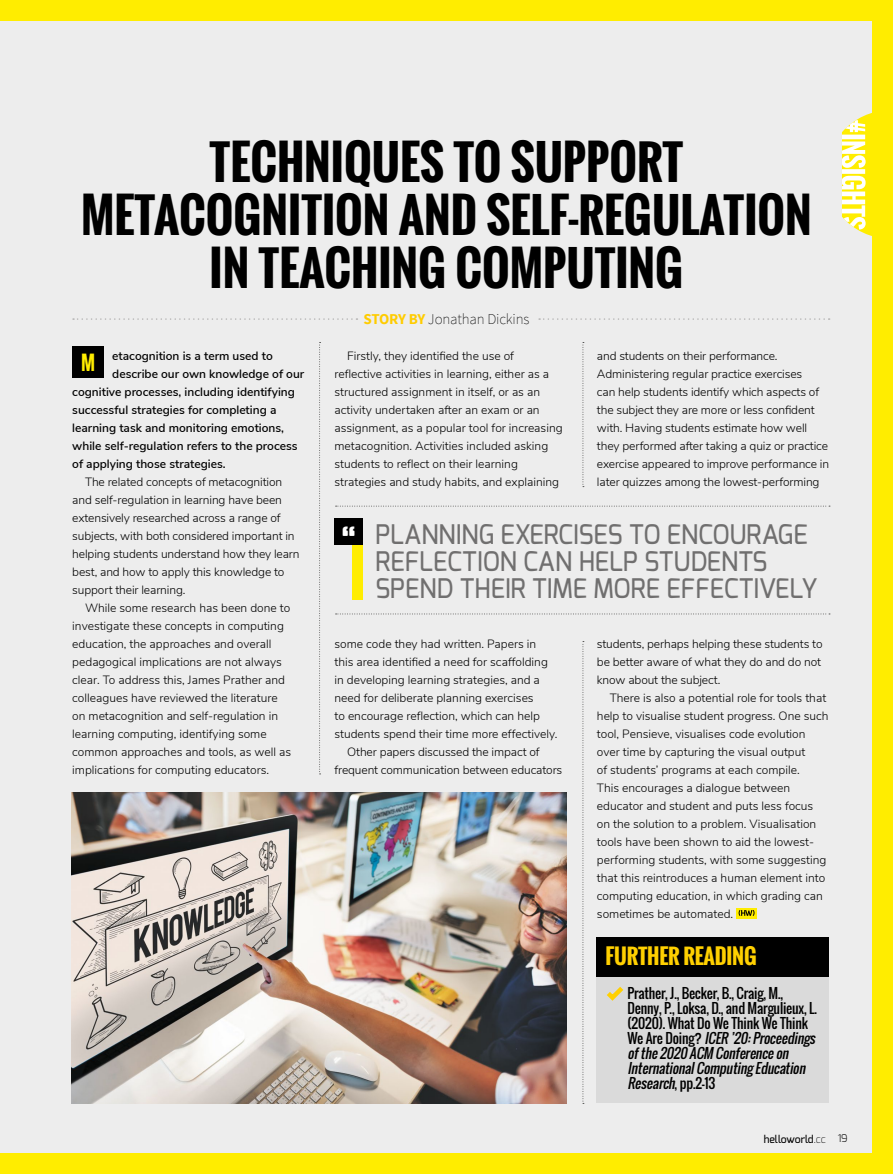
<style>
.page{position:relative;width:893px;height:1174px;background:#ededed}
.page>*{position:absolute;margin:0;border:0;box-sizing:border-box;transform-origin:0 0}
.t1{font:700 46.5px/53.4px "Oswald";color:#000;text-align:center}
.t2{font:700 37.05px "Exo";color:#fff}
.t3{font:500 27px/27px "Exo";color:#706f6f;scale:.94 1}
.t4{font:700 21px "Oswald";letter-spacing:-.01em;color:#ffd000}
.t5{font:700 19.5px "Oswald";color:#ffed00}
.t6{font:200 15px "Source Sans Pro";letter-spacing:-.01em;color:#000}
.t7{font:13.5px/15px "Oswald";letter-spacing:-.01em;color:#000}
.t8{font:300 12px/18px "Nunito Sans";color:#000}
.t9{font:600 12px "Nunito Sans";color:#000}
.t10{font:500 10.5px "Exo";letter-spacing:-.01em;color:#000}
.s1{font-weight:700;color:#fc0}
.s2{font-style:italic}
.s3{font-weight:200}
.s4{font-weight:300}
</style>
<div class="page">
<div style="left:873px;top:0;width:20px;height:1174px;background:#ffed00"></div>
<div style="left:0;top:1154px;width:893px;height:20px;background:#ffed00"></div>
<div style="left:0;top:0;width:893px;height:20px;background:#ffed00"></div>
<svg style="left:842px;top:110px;width:31px;height:129px"></svg>
<svg style="left:319px;top:342px;width:2px;height:432px"></svg>
<svg style="left:583px;top:641px;width:1px;height:463px"></svg>
<svg style="left:583px;top:342px;width:1px;height:145px"></svg>
<div style="left:72px;top:346px;width:32px;height:32px;background:#000"></div>
<svg style="left:736px;top:908px;width:21px;height:10px"></svg>
<svg style="left:739px;top:910px;width:15px;height:5px"></svg>
<svg style="left:73px;top:318px;width:284px;height:2px"></svg>
<svg style="left:539px;top:318px;width:291px;height:2px"></svg>
<svg style="left:336px;top:506px;width:494px;height:1px"></svg>
<div style="left:352px;top:539px;width:11px;height:61px;background:#ffed00"></div>
<div style="left:335px;top:518px;width:28px;height:26px;background:#000"></div>
<svg style="left:336px;top:613px;width:494px;height:1px"></svg>
<div style="left:596px;top:936px;width:233px;height:166px;background:#dadada"></div>
<div style="left:596px;top:936px;width:233px;height:40px;background:#000"></div>
<svg style="left:607px;top:986px;width:17px;height:15px"></svg>
<img style="left:72px;top:792px;width:495px;height:311px">
<h1 class="t1" style="left:81px;top:135px;width:732px">TECHNIQUES TO SUPPORT<br>METACOGNITION AND SELF-REGULATION<br>IN TEACHING COMPUTING</h1>
<p class="t6" style="left:363px;top:310px;width:168px"><span class="s1">STORY BY</span> Jonathan Dickins</p>
<h3 class="t5" style="left:81px;top:348px;width:16px">M</h3>
<p class="t8" style="left:597px;top:346px;width:234px">and students on their performance.<br>Administering regular practice exercises<br>can help students identify which aspects of the subject they are more or less confident with. Having students estimate how well they performed after taking a quiz or practice exercise appeared to improve performance in later quizzes among the lowest-performing</p>
<p class="t8" style="left:334px;top:346px;width:230px;text-indent:13px">Firstly, they identified the use of reflective activities in learning, either as a structured assignment in itself, or as an activity undertaken after an exam or an assignment, as a popular tool for increasing metacognition. Activities included asking students to reflect on their learning strategies and study habits, and explaining</p>
<p class="t9" style="left:112px;top:347px;width:162px">etacognition is a term used to</p>
<p class="t9" style="left:112px;top:365px;width:193px">describe our own knowledge of our</p>
<p class="t9" style="left:72px;top:383px;width:224px">cognitive processes, including identifying</p>
<p class="t9" style="left:72px;top:401px;width:206px">successful strategies for completing a</p>
<p class="t9" style="left:72px;top:419px;width:213px">learning task and monitoring emotions,</p>
<p class="t9" style="left:72px;top:437px;width:227px">while self-regulation refers to the process</p>
<p class="t9" style="left:72px;top:455px;width:155px">of applying those strategies.</p>
<p class="t8" style="left:72px;top:472px;width:229px;text-indent:13px">The related concepts of metacognition and self-regulation in learning have been extensively researched across a range of subjects, with both considered important in helping students understand how they learn best, and how to apply this knowledge to support their learning.</p>
<p class="t8" style="left:72px;top:598px;width:220px;text-indent:13px">While some research has been done to investigate these concepts in computing education, the approaches and overall pedagogical implications are not always clear. To address this, James Prather and colleagues have reviewed the literature on metacognition and self-regulation in learning computing, identifying some common approaches and tools, as well as implications for computing educators.</p>
<h3 class="t3" style="left:375px;top:520px;width:472px">PLANNING EXERCISES TO ENCOURAGE<br>REFLECTION CAN HELP STUDENTS<br>SPEND THEIR TIME MORE EFFECTIVELY</h3>
<h2 class="t2" style="left:341px;top:516px;width:17px">“</h2>
<p class="t8" style="left:334px;top:634px;width:203px">some code they had written. Papers in</p>
<p class="t8" style="left:334px;top:652px;width:215px">this area identified a need for scaffolding</p>
<p class="t8" style="left:334px;top:670px;width:207px">in developing learning strategies, and a</p>
<p class="t8" style="left:334px;top:688px;width:201px">need for deliberate planning exercises</p>
<p class="t8" style="left:334px;top:706px;width:207px">to encourage reflection, which can help</p>
<p class="t8" style="left:334px;top:724px;width:224px">students spend their time more effectively.</p>
<p class="t8" style="left:347px;top:742px;width:194px">Other papers discussed the impact of</p>
<p class="t8" style="left:334px;top:760px;width:229px">frequent communication between educators</p>
<p class="t8" style="left:597px;top:634px;width:227px">students, perhaps helping these students to be better aware of what they do and do not know about the subject.</p>
<p class="t8" style="left:597px;top:688px;width:233px;text-indent:13px">There is also a potential role for tools that help to visualise student progress. One such tool, Pensieve, visualises code evolution over time by capturing the visual output<br>of students’ programs at each compile.<br>This encourages a dialogue between educator and student and puts less focus on the solution to a problem. Visualisation tools have been shown to aid the lowest&shy;performing students, with some suggesting that this reintroduces a human element into computing education, in which grading can sometimes be automated.</p>
<h3 class="t4" style="left:606px;top:940px;width:153px">FURTHER READING</h3>
<p class="t7" style="left:627px;top:985px;width:193px">Prather, J., Becker, B., Craig, M.,<br>Denny, P., Loksa, D., and Margulieux, L. (2020). What Do We Think We Think<br>W e A r e D o i n g ? <span class="s2">ICER ’20:Proceedings ofthe2020 ACM Conferenceon<br>InternationalComputingEducation<br>Research</span>, p p . 2 - 1 3</p>
<p class="t10" style="left:764px;top:1132px;width:85px">helloworld<span class="s3">.cc</span> <span class="s4">19</span></p>
</div>
